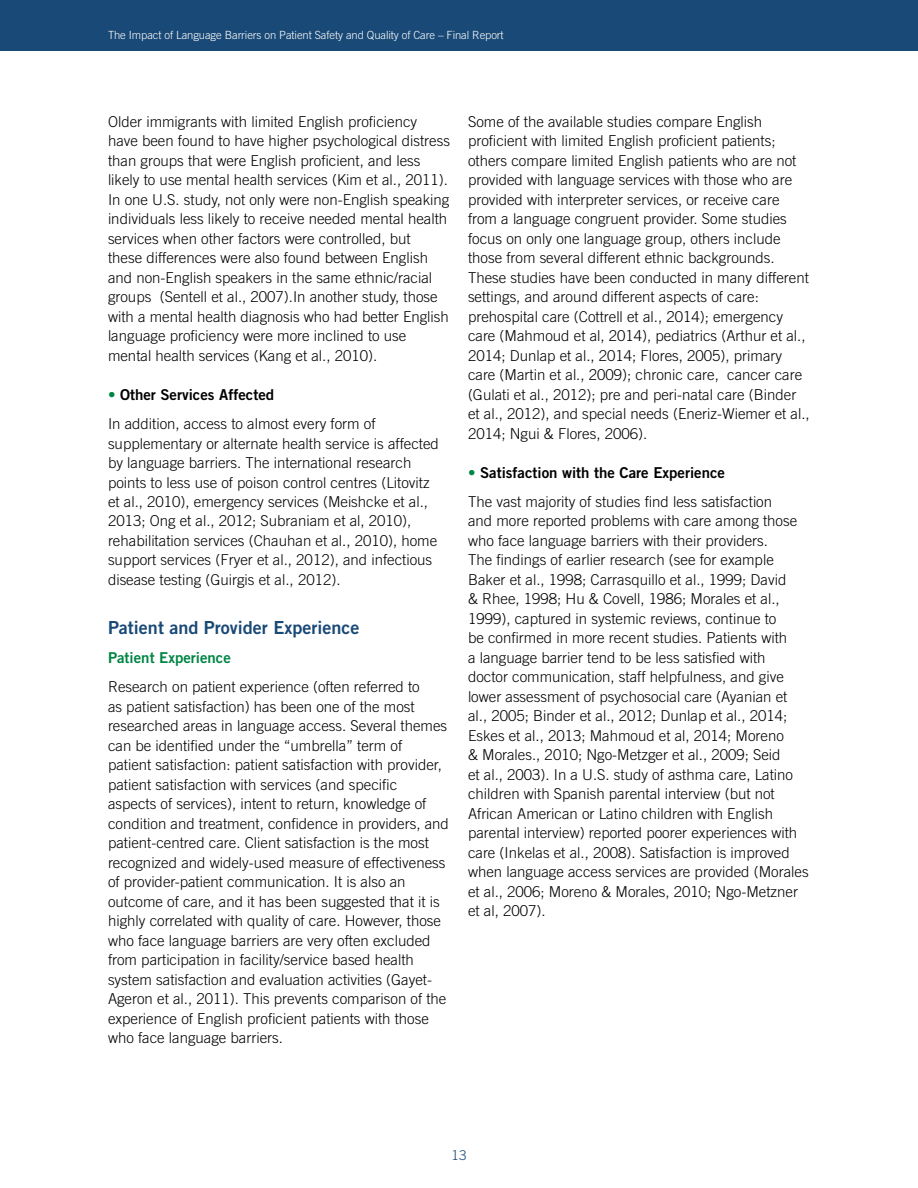
<style>
.page{position:relative;width:918px;height:1188px;background:#fff}
.page>*{position:absolute;margin:0;border:0;box-sizing:border-box;transform-origin:0 0}
.t1{font:18px "Trade Gothic Bold Two";color:#194976}
.t2{font:300 15px/19.5px "Trade Gothic LT Std";color:#000}
.t3{font:15px "Trade Gothic Bold Two";color:#000}
.t4{font:15px "Trade Gothic Bold Two";color:#008544}
.t5{font:300 13.5px "Trade Gothic";color:#194976}
.t6{font:300 11.25px "Trade Gothic";letter-spacing:-.01em;color:#fff}
.s1{color:#008544}
</style>
<div class="page">
<div style="left:0;top:0;width:918px;height:51px;background:#194976"></div>
<p class="t6" style="left:108px;top:28px;width:397px">The Impact of Language Barriers on Patient Safety and Quality of Care – Final Report</p>
<p class="t2" style="left:108px;top:111px;width:344px">Older immigrants with limited English proficiency have been found to have higher psychological distress than groups that were English proficient, and less likely to use mental health services (Kim et al., 2011).<br>In one U.S. study, not only were non-English speaking individuals less likely to receive needed mental health services when other factors were controlled, but<br>these differences were also found between English and non-English speakers in the same ethnic/racial groups (Sentell et al., 2007).In another study, those with a mental health diagnosis who had better English language proficiency were more inclined to use mental health services (Kang et al., 2010).</p>
<p class="t3" style="left:108px;top:385px;width:168px"><span class="s1">•</span> Other Services Affected</p>
<p class="t2" style="left:108px;top:414px;width:332px">In addition, access to almost every form of supplementary or alternate health service is affected by language barriers. The international research points to less use of poison control centres (Litovitz et al., 2010), emergency services (Meishcke et al., 2013; Ong et al., 2012; Subraniam et al, 2010), rehabilitation services (Chauhan et al., 2010), home support services (Fryer et al., 2012), and infectious disease testing (Guirgis et al., 2012).</p>
<p class="t1" style="left:108px;top:616px;width:253px">Patient and Provider Experience</p>
<p class="t4" style="left:108px;top:648px;width:124px">Patient Experience</p>
<p class="t2" style="left:108px;top:677px;width:342px">Research on patient experience (often referred to<br>as patient satisfaction) has been one of the most researched areas in language access. Several themes can be identified under the “umbrella” term of patient satisfaction: patient satisfaction with provider, patient satisfaction with services (and specific aspects of services), intent to return, knowledge of condition and treatment, confidence in providers, and patient-centred care. Client satisfaction is the most recognized and widely-used measure of effectiveness of provider-patient communication. It is also an outcome of care, and it has been suggested that it is highly correlated with quality of care. However, those who face language barriers are very often excluded from participation in facility/service based health system satisfaction and evaluation activities (Gayet-Ageron et al., 2011). This prevents comparison of the experience of English proficient patients with those who face language barriers.</p>
<p class="t2" style="left:468px;top:111px;width:343px">Some of the available studies compare English proficient with limited English proficient patients; others compare limited English patients who are not provided with language services with those who are provided with interpreter services, or receive care from a language congruent provider. Some studies focus on only one language group, others include those from several different ethnic backgrounds.<br>These studies have been conducted in many different settings, and around different aspects of care: prehospital care (Cottrell et al., 2014); emergency care (Mahmoud et al, 2014), pediatrics (Arthur et al., 2014; Dunlap et al., 2014; Flores, 2005), primary care (Martin et al., 2009); chronic care, cancer care (Gulati et al., 2012); pre and peri-natal care (Binder et al., 2012), and special needs (Eneriz-Wiemer et al., 2014; Ngui &amp; Flores, 2006).</p>
<p class="t3" style="left:468px;top:463px;width:259px"><span class="s1">•</span> Satisfaction with the Care Experience</p>
<p class="t2" style="left:468px;top:492px;width:342px">The vast majority of studies find less satisfaction<br>and more reported problems with care among those who face language barriers with their providers.<br>The findings of earlier research (see for example Baker et al., 1998; Carrasquillo et al., 1999; David<br>&amp; Rhee, 1998; Hu &amp; Covell, 1986; Morales et al., 1999), captured in systemic reviews, continue to<br>be confirmed in more recent studies. Patients with<br>a language barrier tend to be less satisfied with doctor communication, staff helpfulness, and give lower assessment of psychosocial care (Ayanian et al., 2005; Binder et al., 2012; Dunlap et al., 2014; Eskes et al., 2013; Mahmoud et al, 2014; Moreno<br>&amp; Morales., 2010; Ngo-Metzger et al., 2009; Seid<br>et al., 2003). In a U.S. study of asthma care, Latino children with Spanish parental interview (but not African American or Latino children with English parental interview) reported poorer experiences with care (Inkelas et al., 2008). Satisfaction is improved when language access services are provided (Morales et al., 2006; Moreno &amp; Morales, 2010; Ngo-Metzner et al, 2007).</p>
<p class="t5" style="left:451px;top:1147px;width:17px">13</p>
</div>
